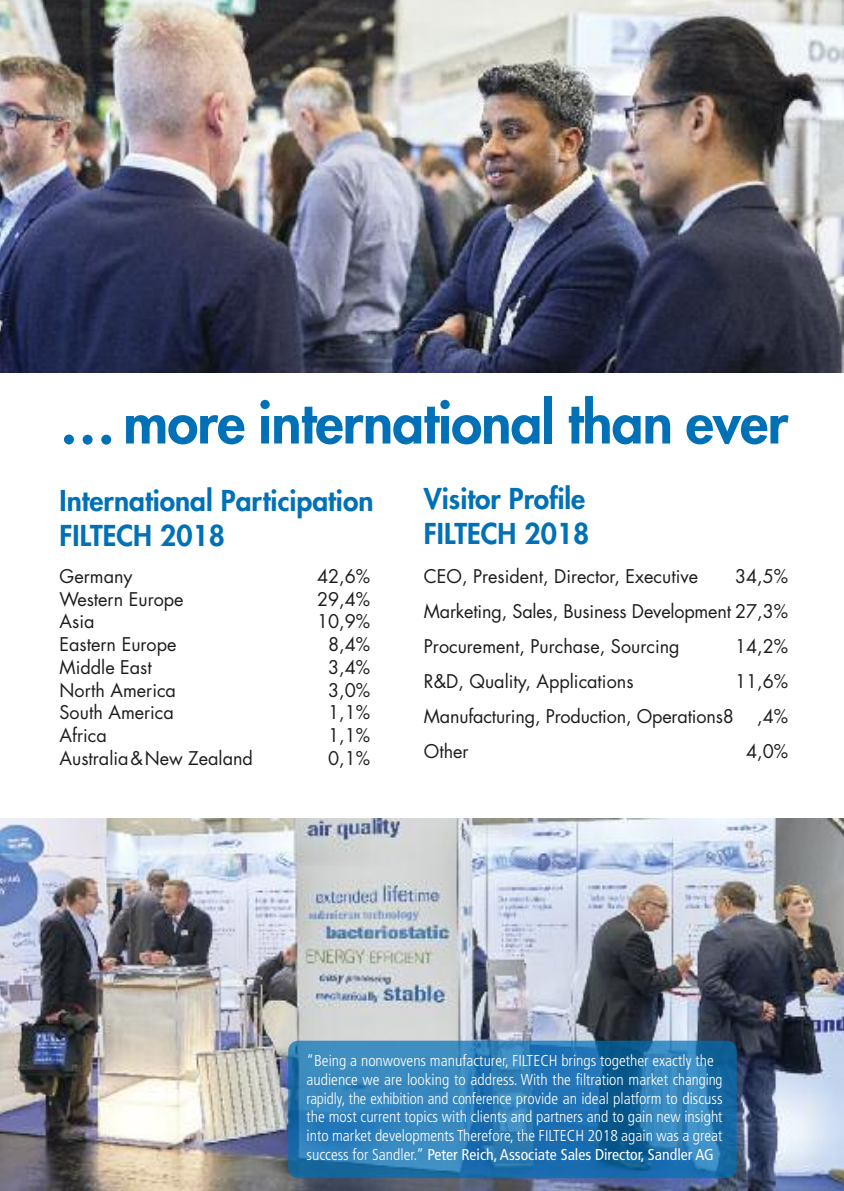
<style>
.page{position:relative;width:844px;height:1191px;background:#fff}
.page>*{position:absolute;margin:0;border:0;box-sizing:border-box;transform-origin:0 0}
.t1{font:800 56px "Futura Std";letter-spacing:-.015em;color:#0070b7}
.t2{font:800 28px/35px "Futura Std";color:#0070b7}
.t3{font:18.38px/35px "Futura Std";color:#1d1d1c;text-align:justify}
.t4{font:300 condensed 15.75px/18.9px "Frutiger";color:#fff}
.s1{font-weight:400}
</style>
<div class="page">
<img style="left:0;top:0;width:843px;height:372px">
<img style="left:0;top:819px;width:843px;height:372px">
<div style="left:288px;top:1040px;width:448px;height:138px;background:#0070b7;border-radius:10px;opacity:.7"></div>
<h1 class="t1" style="left:60px;top:396px;width:730px">…more international than ever</h1>
<h2 class="t2" style="left:60px;top:485px;width:315px">International Participation<br>FILTECH 2018</h2>
<p class="t3" style="left:60px;top:560px;width:74px">Germany</p>
<p class="t3" style="left:317px;top:560px;width:55px">42,6%</p>
<p class="t3" style="left:60px;top:583px;width:125px">Western Europe</p>
<p class="t3" style="left:317px;top:583px;width:55px">29,4%</p>
<p class="t3" style="left:60px;top:605px;width:36px">Asia</p>
<p class="t3" style="left:317px;top:605px;width:55px">10,9%</p>
<p class="t3" style="left:60px;top:628px;width:118px">Eastern Europe</p>
<p class="t3" style="left:328px;top:628px;width:44px">8,4%</p>
<p class="t3" style="left:60px;top:651px;width:94px">Middle East</p>
<p class="t3" style="left:328px;top:651px;width:44px">3,4%</p>
<p class="t3" style="left:60px;top:674px;width:118px">North America</p>
<p class="t3" style="left:328px;top:674px;width:44px">3,0%</p>
<p class="t3" style="left:60px;top:696px;width:116px">South America</p>
<p class="t3" style="left:328px;top:696px;width:44px">1,1%</p>
<p class="t3" style="left:60px;top:719px;width:49px">Africa</p>
<p class="t3" style="left:328px;top:719px;width:44px">1,1%</p>
<p class="t3" style="left:60px;top:742px;width:195px">Australia&amp;New Zealand</p>
<p class="t3" style="left:328px;top:742px;width:44px">0,1%</p>
<h2 class="t2" style="left:424px;top:484px;width:167px">Visitor Profile<br>FILTECH 2018</h2>
<p class="t3" style="left:424px;top:560px;width:275px">CEO, President, Director, Executive</p>
<p class="t3" style="left:424px;top:560px;width:366px;text-indent:311px">34,5% Marketing, Sales, Business Development 27,3% Procurement, Purchase, Sourcing</p>
<p class="t3" style="left:734px;top:630px;width:55px">14,2%</p>
<p class="t3" style="left:424px;top:665px;width:211px">R&amp;D, Quality, Applications</p>
<p class="t3" style="left:734px;top:665px;width:55px">11,6%</p>
<p class="t3" style="left:424px;top:700px;width:311px">Manufacturing, Production, Operations8</p>
<p class="t3" style="left:757px;top:700px;width:32px">,4%</p>
<p class="t3" style="left:424px;top:735px;width:46px">Other</p>
<p class="t3" style="left:746px;top:735px;width:44px">4,0%</p>
<p class="t4" style="left:306px;top:1052px;width:417px">“Being a nonwovens manufacturer, FILTECH brings together exactly the audience we are looking to address. With the filtration market changing rapidly, the exhibition and conference provide an ideal platform to discuss the most current topics with clients and partners and to gain new insight into market developments Therefore, the FILTECH 2018 again was a great success for Sandler.” <span class="s1">Peter Reich, Associate Sales Director, Sandler AG</span></p>
</div>
